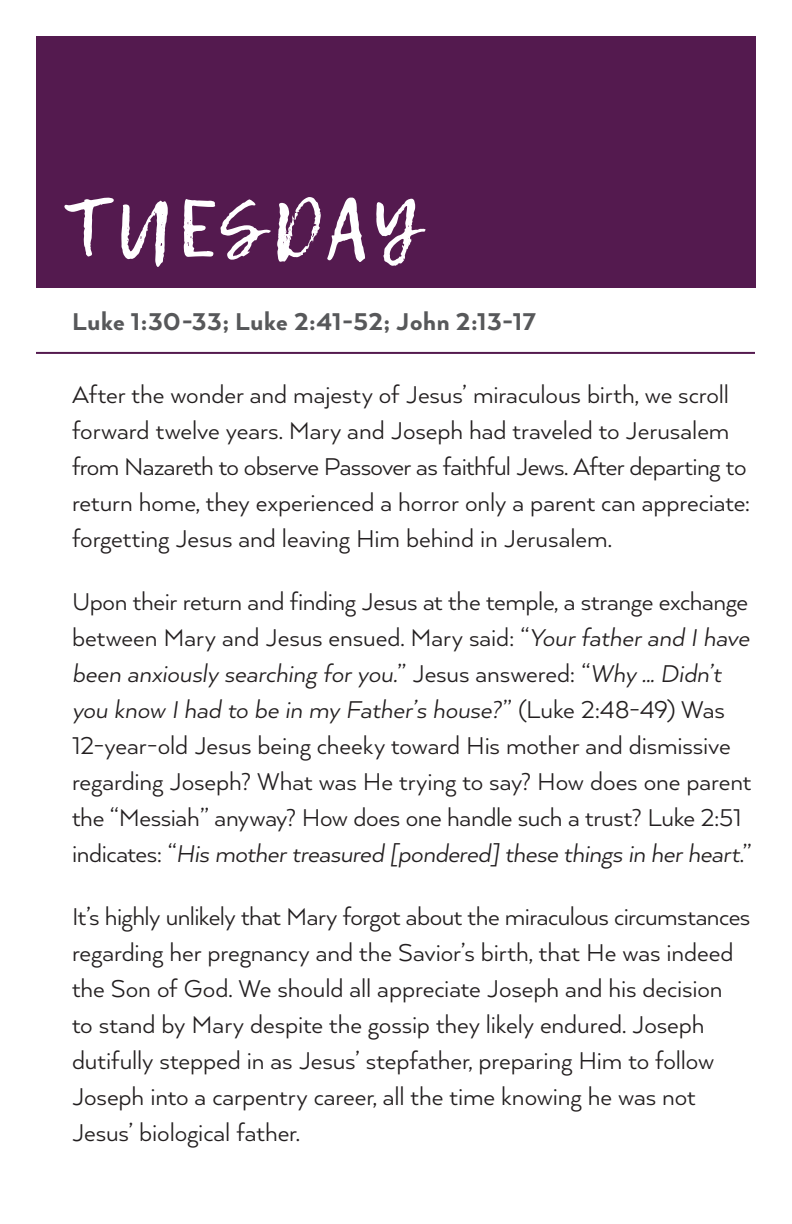
<style>
.page{position:relative;width:792px;height:1224px;background:#fff}
.page>*{position:absolute;margin:0;border:0;box-sizing:border-box;transform-origin:0 0}
.Big_weekday_title{font:80px "Lemon Tuesday";letter-spacing:.06em;color:#fff}
.Body{font:28px/36px "Arquitecta";letter-spacing:-.005em;color:#231f20}
.Weekly_verses{font:800 28px "Arquitecta";letter-spacing:.015em;color:#57585a}
.s1{font-style:italic}
</style>
<div class="page">
<div style="left:36px;top:36px;width:720px;height:252px;background:#541a4f"></div>
<hr style="left:36px;top:352px;width:719px;height:2px;background:#541a4f">
<p class="Big_weekday_title" style="left:66px;top:182px;width:355px">TUESDAY</p>
<p class="Weekly_verses" style="left:72px;top:304px;width:465px">Luke 1:30-33; Luke 2:41-52; John 2:13-17</p>
<p class="Body" style="left:72px;top:375px;width:680px">After the wonder and majesty of Jesus’ miraculous birth, we scroll forward twelve years. Mary and Joseph had traveled to Jerusalem from Nazareth to observe Passover as faithful Jews. After departing to return home, they experienced a horror only a parent can appreciate: forgetting Jesus and leaving Him behind in Jerusalem.</p>
<p class="Body" style="left:72px;top:582px;width:681px">Upon their return and finding Jesus at the temple, a strange exchange between Mary and Jesus ensued. Mary said: “<span class="s1">Your father and I have been anxiously searching for you.</span>” Jesus answered: “<span class="s1">Why ... Didn’t you know I had to be in my Father’s house?</span>” (Luke 2:48-49) Was 12-year-old Jesus being cheeky toward His mother and dismissive regarding Joseph? What was He trying to say? How does one parent the “Messiah” anyway? How does one handle such a trust? Luke 2:51 indicates: “<span class="s1">His mother treasured [pondered] these things in her heart</span>.”</p>
<p class="Body" style="left:72px;top:897px;width:680px">It’s highly unlikely that Mary forgot about the miraculous circumstances regarding her pregnancy and the Savior’s birth, that He was indeed the Son of God. We should all appreciate Joseph and his decision to stand by Mary despite the gossip they likely endured. Joseph dutifully stepped in as Jesus’ stepfather, preparing Him to follow Joseph into a carpentry career, all the time knowing he was not Jesus’ biological father.</p>
</div>
